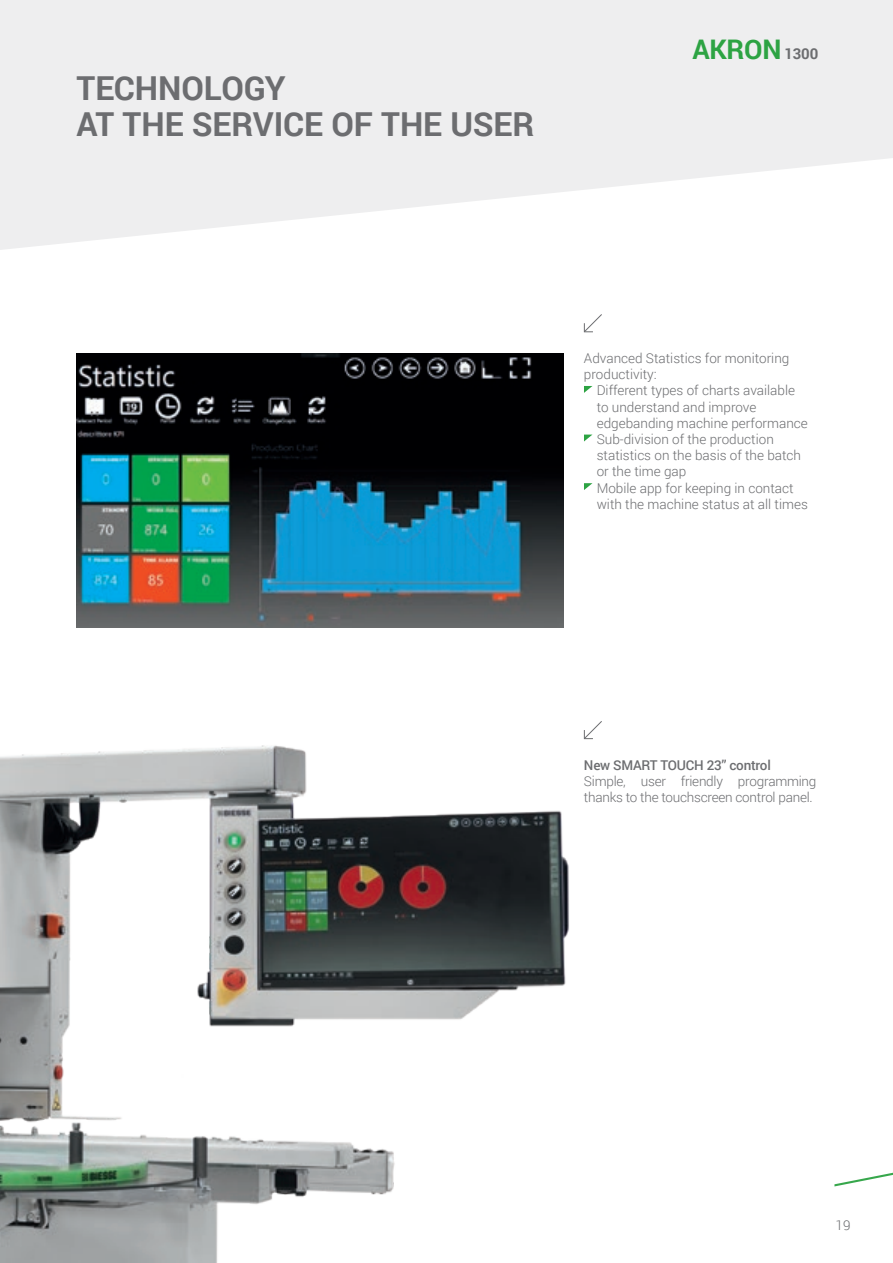
<style>
.page{position:relative;width:893px;height:1263px;background:#fff}
.page>*{position:absolute;margin:0;border:0;box-sizing:border-box;transform-origin:0 0}
.t1{font:700 33px/36px "Roboto";letter-spacing:-.005em;color:#6c6d70}
.t2{font:700 27px "Roboto";letter-spacing:-.01em;color:#2da343}
.t3{font:300 13.5px/16.2px "Roboto";color:#6c6d70}
.t4{font:300 13.5px/16.2px "Roboto";letter-spacing:-.02em;color:#6c6d70}
.t5{font:500 13.5px "Roboto";letter-spacing:-.02em;color:#6c6d70}
.s1{font-size:15px;color:#6c6d70}
</style>
<div class="page">
<svg style="left:834px;top:1172px;width:59px;height:14px"></svg>
<svg style="left:0;top:0;width:893px;height:250px;fill:#eeeeef"></svg>
<img style="left:77px;top:353px;width:487px;height:274px">
<img style="left:0;top:745px;width:569px;height:518px">
<svg style="left:583px;top:721px;width:19px;height:19px"></svg>
<svg style="left:583px;top:314px;width:19px;height:19px"></svg>
<svg style="left:584px;top:386px;width:8px;height:7px"></svg>
<svg style="left:584px;top:435px;width:8px;height:6px"></svg>
<svg style="left:584px;top:483px;width:8px;height:7px"></svg>
<p class="t1" style="left:77px;top:68px;width:459px">TECHNOLOGY<br>AT THE SERVICE OF THE USER</p>
<p class="t2" style="left:692px;top:30px;width:127px">AKRON <span class="s1">1300</span></p>
<p class="t3" style="left:584px;top:350px;width:207px">Advanced Statistics for monitoring productivity:</p>
<p class="t3" style="left:597px;top:382px;width:213px">Different types of charts available to understand and improve edgebanding machine performance</p>
<p class="t3" style="left:597px;top:431px;width:206px">Sub-division of the production statistics on the basis of the batch or the time gap</p>
<p class="t3" style="left:597px;top:479px;width:213px">Mobile app for keeping in contact with the machine status at all times</p>
<p class="t5" style="left:584px;top:755px;width:188px">New SMART TOUCH 23’’ control</p>
<p class="t4" style="left:584px;top:773px;width:234px">Simple, user friendly programming thanks to the touchscreen control panel.</p>
<p class="t3" style="left:836px;top:1216px;width:16px">19</p>
</div>
